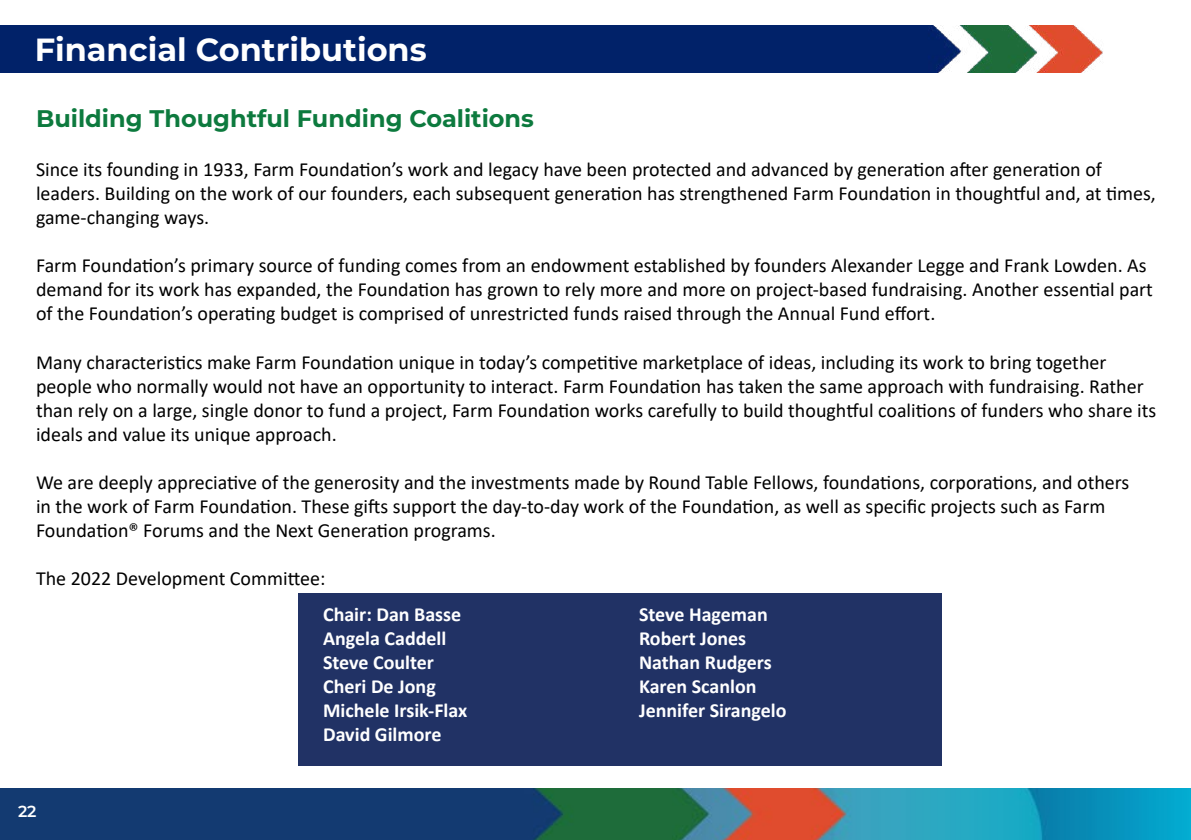
<style>
.page{position:relative;width:1191px;height:840px;background:#fff}
.page>*{position:absolute;margin:0;border:0;box-sizing:border-box;transform-origin:0 0}
.t1{font:700 32px "Montserrat";color:#fff}
.t2{font:700 24px "Montserrat";color:#0d7a3e}
.t3{font:20px/24px "Calibri";color:#000}
.t4{font:700 20px/24px "Calibri";color:#fff}
.t5{font:600 16px "Montserrat";color:#fff}
</style>
<div class="page">
<img style="left:0;top:26px;width:1103px;height:46px">
<div style="left:298px;top:593px;width:643px;height:172px;background:#213265"></div>
<img style="left:0;top:788px;width:1191px;height:51px">
<h1 class="t1" style="left:35px;top:27px;width:393px">Financial Contributions</h1>
<p class="t2" style="left:36px;top:101px;width:499px">Building Thoughtful Funding Coalitions</p>
<p class="t3" style="left:36px;top:157px;width:1121px">Since its founding in 1933, Farm Foundation’s work and legacy have been protected and advanced by generation after generation of leaders. Building on the work of our founders, each subsequent generation has strengthened Farm Foundation in thoughtful and, at times, game-changing ways.</p>
<p class="t3" style="left:36px;top:253px;width:1118px">Farm Foundation’s primary source of funding comes from an endowment established by founders Alexander Legge and Frank Lowden. As demand for its work has expanded, the Foundation has grown to rely more and more on project-based fundraising. Another essential part of the Foundation’s operating budget is comprised of unrestricted funds raised through the Annual Fund effort.</p>
<p class="t3" style="left:36px;top:349px;width:1121px">Many characteristics make Farm Foundation unique in today’s competitive marketplace of ideas, including its work to bring together people who normally would not have an opportunity to interact. Farm Foundation has taken the same approach with fundraising. Rather than rely on a large, single donor to fund a project, Farm Foundation works carefully to build thoughtful coalitions of funders who share its ideals and value its unique approach.</p>
<p class="t3" style="left:36px;top:469px;width:1095px">We are deeply appreciative of the generosity and the investments made by Round Table Fellows, foundations, corporations, and others in the work of Farm Foundation. These gifts support the day-to-day work of the Foundation, as well as specific projects such as Farm<br>Foundation® Forums and the Next Generation programs.</p>
<p class="t3" style="left:36px;top:565px;width:291px">The 2022 Development Committee:</p>
<p class="t4" style="left:323px;top:602px;width:146px">Chair: Dan Basse<br>Angela Caddell<br>Steve Coulter<br>Cheri De Jong<br>Michele Irsik-Flax<br>David Gilmore</p>
<p class="t4" style="left:639px;top:602px;width:149px">Steve Hageman<br>Robert Jones<br>Nathan Rudgers<br>Karen Scanlon<br>Jennifer Sirangelo</p>
<p class="t5" style="left:18px;top:800px;width:20px">22</p>
</div>
